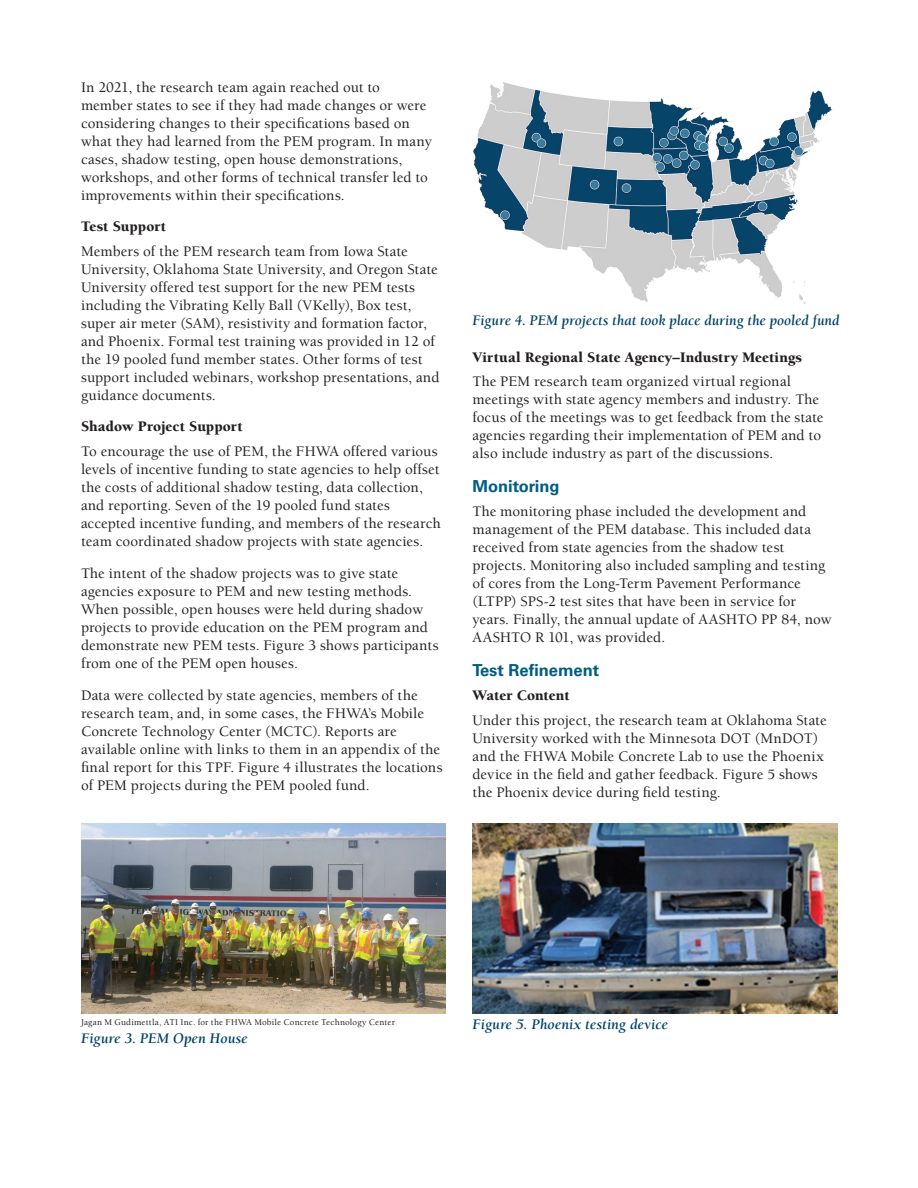
<style>
.page{position:relative;width:918px;height:1188px;background:#fff}
.page>*{position:absolute;margin:0;border:0;box-sizing:border-box;transform-origin:0 0}
.head_2{font:700 16.5px "Univers LT Std";color:#005c82}
.Body_text{font:500 15px/18px "Berkeley Std";letter-spacing:.005em;color:#231f20}
.t1{font:italic 700 15px "Berkeley Std";color:#00446a}
.head_3{font:900 15px "Berkeley Std";color:#231f20}
.Source_Attribution{font:500 9px "Berkeley Std";letter-spacing:.02em;color:#231f20}
</style>
<div class="page">
<img style="left:81px;top:824px;width:365px;height:189px">
<img style="left:473px;top:82px;width:359px;height:222px">
<img style="left:473px;top:824px;width:364px;height:189px">
<p class="Body_text" style="left:81px;top:78px;width:352px">In 2021, the research team again reached out to member states to see if they had made changes or were considering changes to their specifications based on what they had learned from the PEM program. In many cases, shadow testing, open house demonstrations, workshops, and other forms of technical transfer led to improvements within their specifications.</p>
<h3 class="head_3" style="left:81px;top:218px;width:87px">Test Support</h3>
<p class="Body_text" style="left:81px;top:242px;width:360px">Members of the PEM research team from Iowa State University, Oklahoma State University, and Oregon State University offered test support for the new PEM tests including the Vibrating Kelly Ball (VKelly), Box test, super air meter (SAM), resistivity and formation factor, and Phoenix. Formal test training was provided in 12 of the 19 pooled fund member states. Other forms of test support included webinars, workshop presentations, and guidance documents.</p>
<h3 class="head_3" style="left:81px;top:419px;width:163px">Shadow Project Support</h3>
<p class="Body_text" style="left:81px;top:443px;width:361px">To encourage the use of PEM, the FHWA offered various levels of incentive funding to state agencies to help offset the costs of additional shadow testing, data collection, and reporting. Seven of the 19 pooled fund states accepted incentive funding, and members of the research team coordinated shadow projects with state agencies.</p>
<p class="Body_text" style="left:81px;top:564px;width:359px">The intent of the shadow projects was to give state agencies exposure to PEM and new testing methods.<br>When possible, open houses were held during shadow projects to provide education on the PEM program and demonstrate new PEM tests. Figure 3 shows participants from one of the PEM open houses.</p>
<p class="Body_text" style="left:81px;top:686px;width:363px">Data were collected by state agencies, members of the research team, and, in some cases, the FHWA’s Mobile Concrete Technology Center (MCTC). Reports are available online with links to them in an appendix of the final report for this TPF. Figure 4 illustrates the locations of PEM projects during the PEM pooled fund.</p>
<p class="t1" style="left:472px;top:313px;width:368px">Figure 4. PEM projects that took place during the pooled fund</p>
<h3 class="head_3" style="left:472px;top:349px;width:331px">Virtual Regional State Agency–Industry Meetings</h3>
<p class="Body_text" style="left:472px;top:373px;width:353px">The PEM research team organized virtual regional meetings with state agency members and industry. The focus of the meetings was to get feedback from the state agencies regarding their implementation of PEM and to also include industry as part of the discussions.</p>
<h2 class="head_2" style="left:472px;top:476px;width:89px">Monitoring</h2>
<p class="Body_text" style="left:472px;top:503px;width:361px">The monitoring phase included the development and management of the PEM database. This included data received from state agencies from the shadow test projects. Monitoring also included sampling and testing of cores from the Long-Term Pavement Performance (LTPP) SPS-2 test sites that have been in service for years. Finally, the annual update of AASHTO PP 84, now AASHTO R 101, was provided.</p>
<h2 class="head_2" style="left:472px;top:660px;width:128px">Test Refinement</h2>
<h3 class="head_3" style="left:472px;top:688px;width:99px">Water Content</h3>
<p class="Body_text" style="left:472px;top:712px;width:356px">Under this project, the research team at Oklahoma State University worked with the Minnesota DOT (MnDOT) and the FHWA Mobile Concrete Lab to use the Phoenix device in the field and gather feedback. Figure 5 shows the Phoenix device during field testing.</p>
<p class="Source_Attribution" style="left:81px;top:1017px;width:316px">Jagan M Gudimettla, ATI Inc. for the FHWA Mobile Concrete Technology Center</p>
<p class="t1" style="left:81px;top:1030px;width:168px">Figure 3. PEM Open House</p>
<p class="t1" style="left:472px;top:1016px;width:197px">Figure 5. Phoenix testing device</p>
</div>
